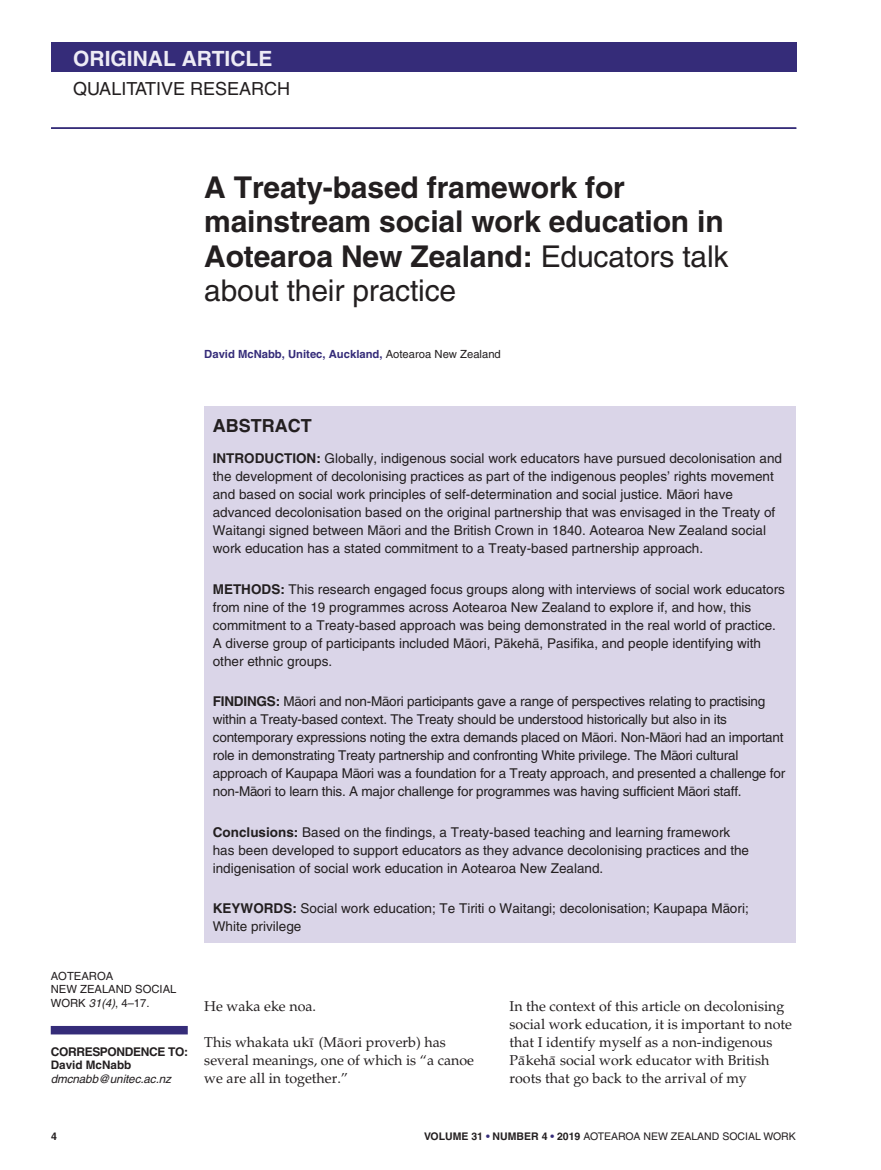
<style>
.page{position:relative;width:881px;height:1170px;background:#fff}
.page>*{position:absolute;margin:0;border:0;box-sizing:border-box;transform-origin:0 0}
.t1{font:700 30px/34.5px "Helvetica";letter-spacing:-.005em;color:#231f20}
.t2{font:700 21px "Helvetica";color:#edebf5}
.t3{font:18px "Helvetica";color:#231f20}
.t4{font:700 18px "Helvetica";color:#231f20}
.t5{font:14.25px/18px "Palatino";color:#231f20}
.t6{font:13.5px/18px "Helvetica";color:#231f20}
.t7{font:700 12px "Helvetica";letter-spacing:-.03em;color:#231f20}
.t8{font:italic 11.7px "Helvetica";letter-spacing:-.01em;color:#231f20}
.t9{font:700 11.7px "Helvetica";color:#231f20}
.t10{font:700 11.25px "Helvetica";color:#352c79}
.t11{font:11.25px/13.5px "Helvetica";color:#231f20}
.t12{font:10.5px "Helvetica";color:#231f20}
.t13{font:700 10.5px "Helvetica";color:#231f20}
.s1{font-weight:400}
.s2{font-weight:400;color:#231f20}
.s3{font-style:italic}
.s4{font-weight:700}
.s5{font-weight:700;color:#352c79}
</style>
<div class="page">
<div style="left:51px;top:43px;width:745px;height:29px;background:#352c79"></div>
<hr style="left:51px;top:127px;width:745px;height:2px;background:#352c79">
<div style="left:51px;top:1025px;width:137px;height:9px;background:#352c79"></div>
<div style="left:204px;top:406px;width:591px;height:537px;background:#dad5e8"></div>
<h2 class="t2" style="left:73px;top:50px;width:201px">ORIGINAL ARTICLE</h2>
<h3 class="t3" style="left:73px;top:82px;width:218px">QUALITATIVE RESEARCH</h3>
<h1 class="t1" style="left:204px;top:173px;width:525px">A Treaty-based framework for mainstream social work education in<br>Aotearoa New Zealand: <span class="s1">Educators talk about their practice</span></h1>
<p class="t10" style="left:204px;top:350px;width:298px">David McNabb, Unitec, Auckland, <span class="s2">Aotearoa New Zealand</span></p>
<p class="t11" style="left:51px;top:970px;width:127px">AOTEAROA<br>NEW ZEALAND SOCIAL<br>WORK <span class="s3">31(4)</span>, 4–17.</p>
<p class="t7" style="left:51px;top:1046px;width:139px">CORRESPONDENCE TO:</p>
<p class="t9" style="left:51px;top:1060px;width:82px">David McNabb</p>
<p class="t8" style="left:51px;top:1074px;width:122px">dmcnabb@unitec.ac.nz</p>
<h3 class="t4" style="left:213px;top:419px;width:100px">ABSTRACT</h3>
<p class="t6" style="left:213px;top:450px;width:570px"><span class="s4">INTRODUCTION:</span> Globally, indigenous social work educators have pursued decolonisation and the development of decolonising practices as part of the indigenous peoples’ rights movement and based on social work principles of self-determination and social justice. Ma¯ori have advanced decolonisation based on the original partnership that was envisaged in the Treaty of Waitangi signed between Ma¯ori and the British Crown in 1840. Aotearoa New Zealand social work education has a stated commitment to a Treaty-based partnership approach.</p>
<p class="t6" style="left:213px;top:581px;width:573px"><span class="s4">METHODS:</span> This research engaged focus groups along with interviews of social work educators from nine of the 19 programmes across Aotearoa New Zealand to explore if, and how, this commitment to a Treaty-based approach was being demonstrated in the real world of practice.<br>A diverse group of participants included Ma¯ori, Pa¯keha¯, Pasifika, and people identifying with other ethnic groups.</p>
<p class="t6" style="left:213px;top:693px;width:573px"><span class="s4">FINDINGS:</span> Ma¯ori and non-Ma¯ori participants gave a range of perspectives relating to practising within a Treaty-based context. The Treaty should be understood historically but also in its contemporary expressions noting the extra demands placed on Ma¯ori. Non-Ma¯ori had an important role in demonstrating Treaty partnership and confronting White privilege. The Ma¯ori cultural approach of Kaupapa Ma¯ori was a foundation for a Treaty approach, and presented a challenge for non-Ma¯ori to learn this. A major challenge for programmes was having sufficient Ma¯ori staff.</p>
<p class="t6" style="left:213px;top:824px;width:537px"><span class="s4">Conclusions:</span> Based on the findings, a Treaty-based teaching and learning framework has been developed to support educators as they advance decolonising practices and the indigenisation of social work education in Aotearoa New Zealand.</p>
<p class="t6" style="left:213px;top:900px;width:537px"><span class="s4">KEYWORDS:</span> Social work education; Te Tiriti o Waitangi; decolonisation; Kaupapa Ma¯ori;<br>White privilege</p>
<p class="t5" style="left:204px;top:998px;width:113px">He waka eke noa.</p>
<p class="t5" style="left:204px;top:1034px;width:271px">This whakata ukı¯ (Ma¯ori proverb) has several meanings, one of which is “a canoe we are all in together.”</p>
<p class="t5" style="left:509px;top:998px;width:284px">In the context of this article on decolonising social work education, it is important to note that I identify myself as a non-indigenous Pa¯keha¯ social work educator with British roots that go back to the arrival of my</p>
<p class="t13" style="left:51px;top:1132px;width:7px">4</p>
<p class="t12" style="left:424px;top:1132px;width:373px"><span class="s4">VOLUME 31</span> <span class="s5">•</span> <span class="s4">NUMBER 4</span> <span class="s5">•</span> <span class="s4">2019</span> AOTEAROA NEW ZEALAND SOCIAL WORK</p>
</div>
